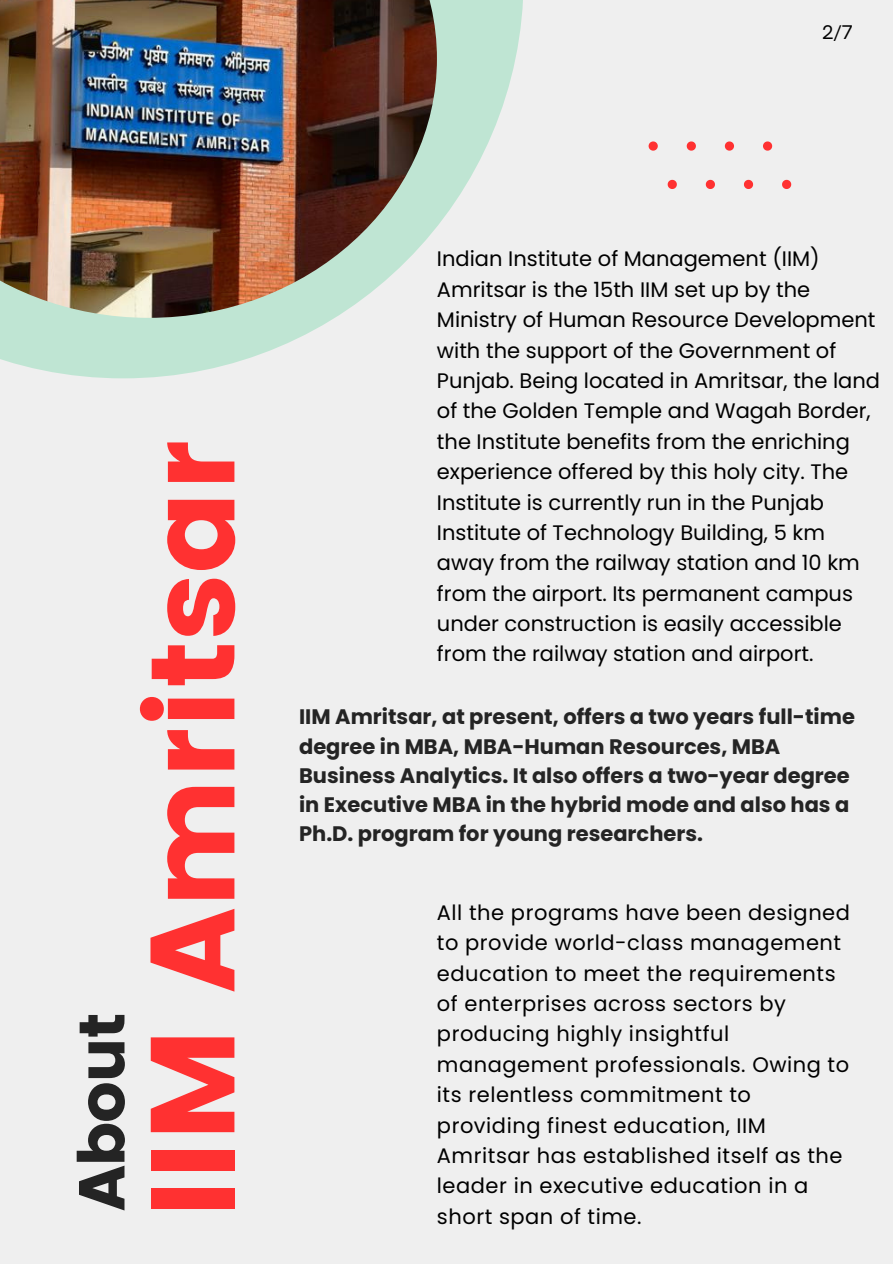
<style>
.page{position:relative;width:893px;height:1264px;background:#fff}
.page>*{position:absolute;margin:0;border:0;box-sizing:border-box;transform-origin:0 0}
.t1{font:119.1px "Poppins";color:#ff3131}
.t2{font:64.65px "Poppins";letter-spacing:-.025em;color:#242424}
.t3{font:21px/30.3px "Poppins";color:#000}
.t4{font:21px/30.3px "Poppins";letter-spacing:.025em;color:#000}
.t5{font:700 21px/29.2px "Poppins";color:#242424}
.t6{font:18px "Open Sauce One";color:#000}
</style>
<div class="page">
<div style="left:0;top:0;width:892px;height:1263px;background:#efefef"></div>
<svg style="left:0;top:0;width:523px;height:378px"></svg>
<svg style="left:648px;top:141px;width:9px;height:10px"></svg>
<svg style="left:686px;top:141px;width:9px;height:10px"></svg>
<svg style="left:724px;top:141px;width:10px;height:10px"></svg>
<svg style="left:763px;top:141px;width:9px;height:10px"></svg>
<svg style="left:667px;top:180px;width:9px;height:9px"></svg>
<svg style="left:705px;top:180px;width:10px;height:9px"></svg>
<svg style="left:744px;top:180px;width:9px;height:9px"></svg>
<svg style="left:782px;top:180px;width:9px;height:9px"></svg>
<img style="left:0;top:0;width:437px;height:318px">
<p class="t6" style="left:822px;top:21px;width:32px">2/7</p>
<p class="t2" style="left:64px;top:1210px;width:200px;rotate:-90deg">About</p>
<p class="t1" style="left:124px;top:1217px;width:778px;rotate:-90deg">IIM Amritsar</p>
<p class="t3" style="left:437px;top:244px;width:444px">Indian Institute of Management (IIM)<br>Amritsar is the 15th IIM set up by the Ministry of Human Resource Development with the support of the Government of Punjab. Being located in Amritsar, the land of the Golden Temple and Wagah Border, the Institute benefits from the enriching experience offered by this holy city. The Institute is currently run in the Punjab Institute of Technology Building, 5 km away from the railway station and 10 km from the airport. Its permanent campus under construction is easily accessible from the railway station and airport.</p>
<p class="t5" style="left:299px;top:702px;width:557px">IIM Amritsar, at present, offers a two years full-time degree in MBA, MBA-Human Resources, MBA Business Analytics. It also offers a two-year degree in Executive MBA in the hybrid mode and also has a Ph.D. program for young researchers.</p>
<p class="t4" style="left:437px;top:897px;width:414px">All the programs have been designed to provide world-class management education to meet the requirements of enterprises across sectors by producing highly insightful management professionals. Owing to its relentless commitment to providing finest education, IIM<br>Amritsar has established itself as the leader in executive education in a short span of time.</p>
</div>
